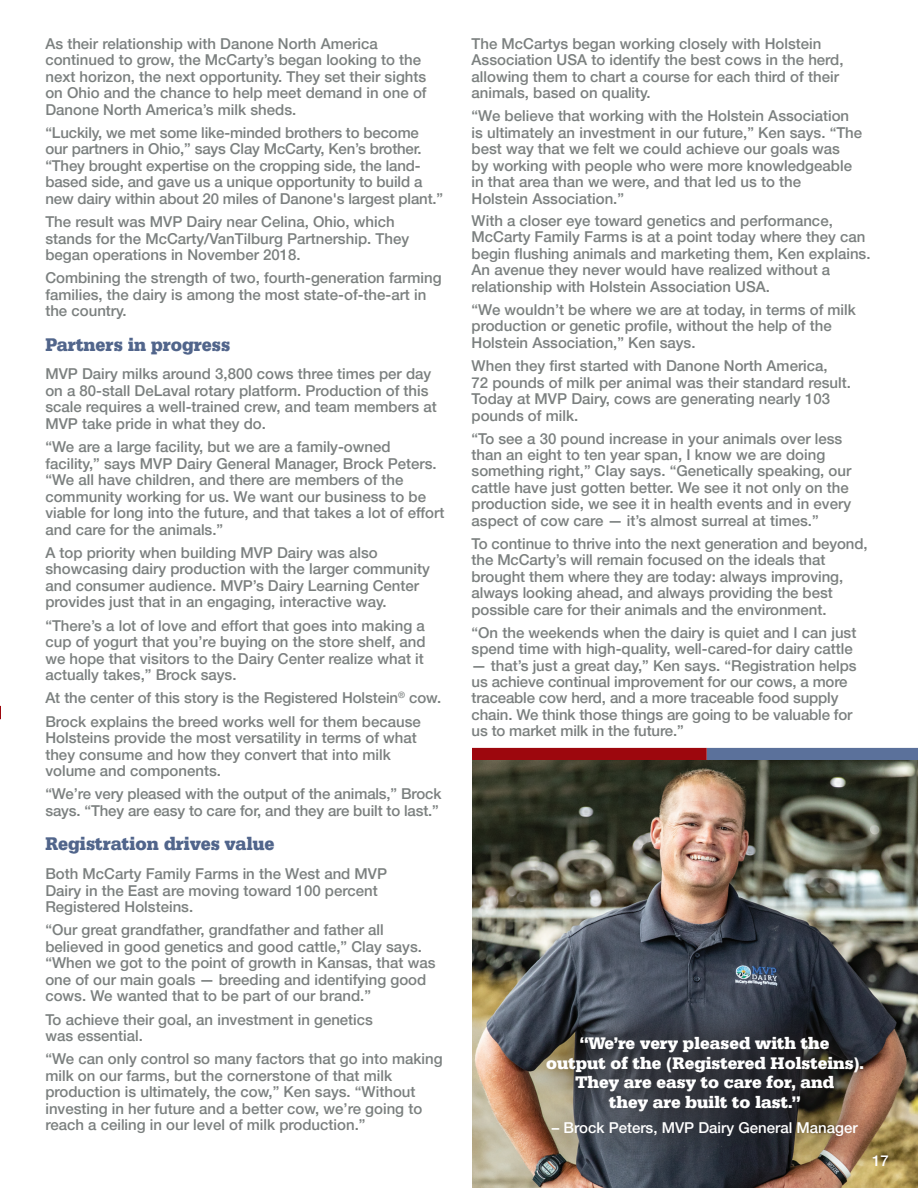
<style>
.page{position:relative;width:918px;height:1188px;background:#fff}
.page>*{position:absolute;margin:0;border:0;box-sizing:border-box;transform-origin:0 0}
.Body_subhead_NEW{font:700 18px "Serifa BQ";color:#51658b;scale:.95 1}
.t1{font:700 16.5px/19.5px "Serifa BQ";color:#fff;text-align:center}
.body_text_NEW_Pulse{font:500 15px/16.5px "Helvetica Neue LT Pro";color:#7b807f}
.t2{font:500 15px "Helvetica Neue LT Pro";color:#fff}
</style>
<div class="page">
<svg style="left:0;top:706px;width:1px;height:13px"></svg>
<img style="left:472px;top:760px;width:446px;height:428px">
<img style="left:508px;top:995px;width:392px;height:181px">
<svg style="left:472px;top:748px;width:446px;height:12px;background:#7d3950"></svg>
<p class="body_text_NEW_Pulse" style="left:45px;top:35px;width:383px">As their relationship with Danone North America continued to grow, the McCarty’s began looking to the next horizon, the next opportunity. They set their sights on Ohio and the chance to help meet demand in one of Danone North America’s milk sheds.</p>
<p class="body_text_NEW_Pulse" style="left:45px;top:124px;width:399px">“Luckily, we met some like-minded brothers to become our partners in Ohio,” says Clay McCarty, Ken’s brother. “They brought expertise on the cropping side, the land&shy;based side, and gave us a unique opportunity to build a new dairy within about 20 miles of Danone's largest plant.”</p>
<p class="body_text_NEW_Pulse" style="left:45px;top:213px;width:365px">The result was MVP Dairy near Celina, Ohio, which stands for the McCarty/VanTilburg Partnership. They began operations in November 2018.</p>
<p class="body_text_NEW_Pulse" style="left:45px;top:270px;width:398px">Combining the strength of two, fourth-generation farming families, the dairy is among the most state-of-the-art in the country.</p>
<p class="Body_subhead_NEW" style="left:45px;top:333px;width:196px">Partners in progress</p>
<p class="body_text_NEW_Pulse" style="left:45px;top:366px;width:393px">MVP Dairy milks around 3,800 cows three times per day on a 80-stall DeLaval rotary platform. Production of this scale requires a well-trained crew, and team members at MVP take pride in what they do.</p>
<p class="body_text_NEW_Pulse" style="left:45px;top:438px;width:401px">“We are a large facility, but we are a family-owned facility,” says MVP Dairy General Manager, Brock Peters. “We all have children, and there are members of the community working for us. We want our business to be viable for long into the future, and that takes a lot of effort and care for the animals.”</p>
<p class="body_text_NEW_Pulse" style="left:45px;top:544px;width:386px">A top priority when building MVP Dairy was also showcasing dairy production with the larger community and consumer audience. MVP’s Dairy Learning Center provides just that in an engaging, interactive way.</p>
<p class="body_text_NEW_Pulse" style="left:45px;top:617px;width:382px;text-align:justify">“There’s a lot of love and effort that goes into making a cup of yogurt that you’re buying on the store shelf, and we hope that visitors to the Dairy Center realize what it actually takes,” Brock says.</p>
<p class="body_text_NEW_Pulse" style="left:45px;top:690px;width:397px">At the center of this story is the Registered Holstein<sup>®</sup> cow.</p>
<p class="body_text_NEW_Pulse" style="left:45px;top:713px;width:377px">Brock explains the breed works well for them because Holsteins provide the most versatility in terms of what they consume and how they convert that into milk volume and components.</p>
<p class="body_text_NEW_Pulse" style="left:45px;top:786px;width:398px">“We’re very pleased with the output of the animals,” Brock says. “They are easy to care for, and they are built to last.”</p>
<p class="Body_subhead_NEW" style="left:45px;top:833px;width:243px">Registration drives value</p>
<p class="body_text_NEW_Pulse" style="left:45px;top:865px;width:343px">Both McCarty Family Farms in the West and MVP<br>Dairy in the East are moving toward 100 percent<br>Registered Holsteins.</p>
<p class="body_text_NEW_Pulse" style="left:45px;top:922px;width:392px">“Our great grandfather, grandfather and father all believed in good genetics and good cattle,” Clay says. “When we got to the point of growth in Kansas, that was one of our main goals — breeding and identifying good cows. We wanted that to be part of our brand.”</p>
<p class="body_text_NEW_Pulse" style="left:45px;top:1011px;width:329px">To achieve their goal, an investment in genetics was essential.</p>
<p class="body_text_NEW_Pulse" style="left:45px;top:1051px;width:399px">“We can only control so many factors that go into making milk on our farms, but the cornerstone of that milk production is ultimately, the cow,” Ken says. “Without investing in her future and a better cow, we’re going to reach a ceiling in our level of milk production.”</p>
<p class="body_text_NEW_Pulse" style="left:472px;top:35px;width:374px">The McCartys began working closely with Holstein Association USA to identify the best cows in the herd, allowing them to chart a course for each third of their animals, based on quality.</p>
<p class="body_text_NEW_Pulse" style="left:472px;top:108px;width:392px">“We believe that working with the Holstein Association is ultimately an investment in our future,” Ken says. “The best way that we felt we could achieve our goals was<br>by working with people who were more knowledgeable in that area than we were, and that led us to the<br>Holstein Association.”</p>
<p class="body_text_NEW_Pulse" style="left:472px;top:212px;width:401px">With a closer eye toward genetics and performance, McCarty Family Farms is at a point today where they can begin flushing animals and marketing them, Ken explains.<br>An avenue they never would have realized without a relationship with Holstein Association USA.</p>
<p class="body_text_NEW_Pulse" style="left:472px;top:301px;width:386px">“We wouldn’t be where we are at today, in terms of milk production or genetic profile, without the help of the<br>Holstein Association,” Ken says.</p>
<p class="body_text_NEW_Pulse" style="left:472px;top:357px;width:381px">When they first started with Danone North America,<br>72 pounds of milk per animal was their standard result.<br>Today at MVP Dairy, cows are generating nearly 103 pounds of milk.</p>
<p class="body_text_NEW_Pulse" style="left:472px;top:430px;width:381px">“To see a 30 pound increase in your animals over less than an eight to ten year span, I know we are doing something right,” Clay says. “Genetically speaking, our cattle have just gotten better. We see it not only on the production side, we see it in health events and in every aspect of cow care — it’s almost surreal at times.”</p>
<p class="body_text_NEW_Pulse" style="left:472px;top:535px;width:398px">To continue to thrive into the next generation and beyond, the McCarty’s will remain focused on the ideals that brought them where they are today: always improving, always looking ahead, and always providing the best possible care for their animals and the environment.</p>
<p class="body_text_NEW_Pulse" style="left:472px;top:624px;width:386px">“On the weekends when the dairy is quiet and I can just spend time with high-quality, well-cared-for dairy cattle</p>
<p class="body_text_NEW_Pulse" style="left:472px;top:657px;width:387px">— that’s just a great day,” Ken says. “Registration helps us achieve continual improvement for our cows, a more traceable cow herd, and a more traceable food supply chain. We think those things are going to be valuable for us to market milk in the future.”</p>
<p class="t1" style="left:546px;top:1033px;width:319px">“We’re very pleased with the<br>output of the (Registered Holsteins).<br>They are easy to care for, and<br>they are built to last.”</p>
<p class="t2" style="left:552px;top:1119px;width:307px">– Brock Peters, MVP Dairy General Manager</p>
<p class="t2" style="left:872px;top:1152px;width:18px">17</p>
</div>
